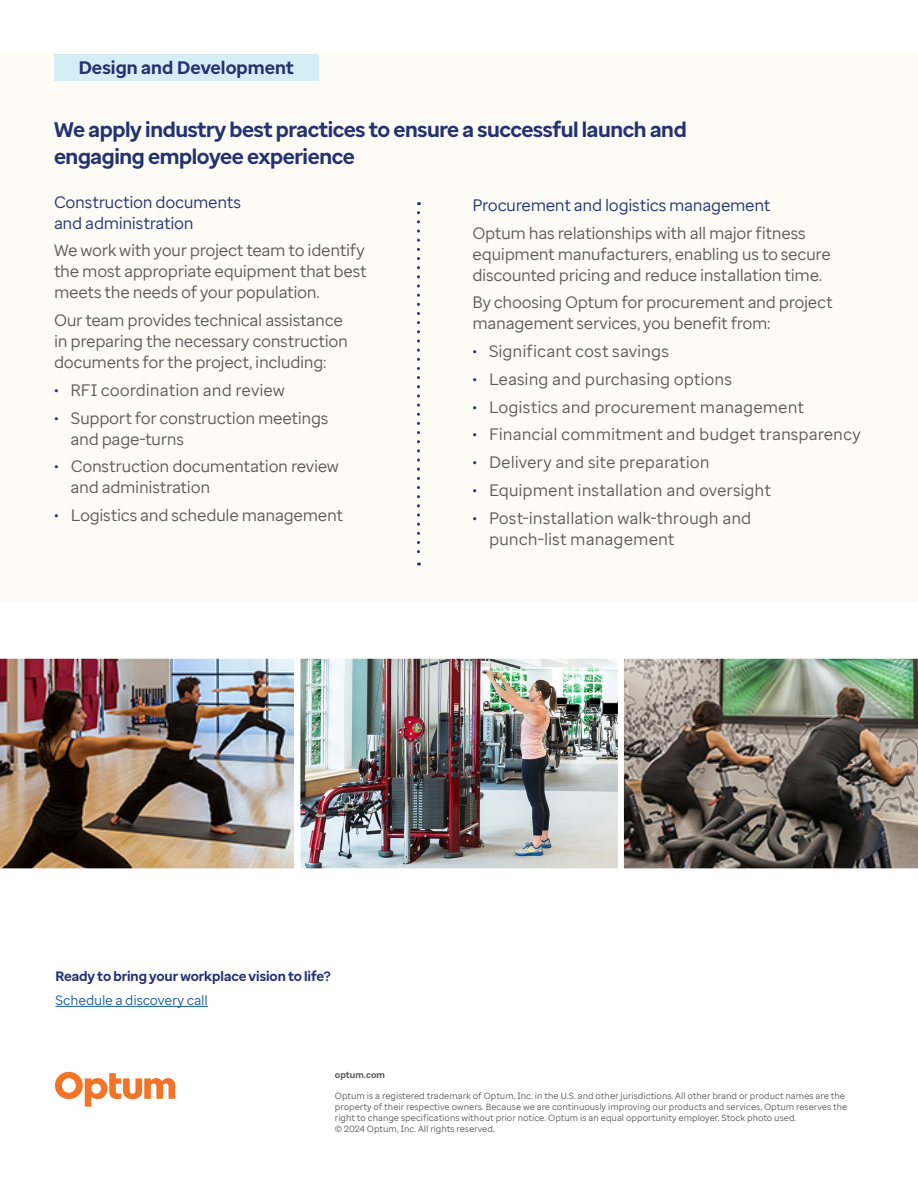
<style>
.page{position:relative;width:918px;height:1188px;background:#fff}
.page>*{position:absolute;margin:0;border:0;box-sizing:border-box;transform-origin:0 0}
.t1{font:700 21px/27px "Optum Sans";letter-spacing:-.02em;color:#243270}
.t2{font:700 18px "Optum Sans";color:#243270}
.Body_Text{font:16.5px/21px "Optum Sans";letter-spacing:-.02em;color:#5a5b5a}
.Body_Text-2{font:16.5px "Optum Sans";color:#5a5b5a}
.Body_Text-3{font:16.5px/21px "Optum Sans";letter-spacing:-.02em;color:#243270}
.t3{font:700 13.5px/24px "Optum Sans";letter-spacing:-.005em;color:#243270}
.t4{font:9px/10.8px "Optum Sans";color:#5a5b5a}
.t5{font:700 9px "Optum Sans";color:#5a5b5a}
.s1{font-size:15px;color:#243270}
.s2{font-weight:400;color:#175d9e}
</style>
<div class="page">
<div style="left:0;top:52px;width:918px;height:550px;background:#fcfbf6"></div>
<svg style="left:417px;top:213px;width:3px;height:353px"></svg>
<div style="left:54px;top:54px;width:264px;height:27px;background:#d5eef5"></div>
<svg style="left:55px;top:1072px;width:120px;height:35px"></svg>
<hr style="left:56px;top:1006px;width:152px;height:1px;background:#175d9e">
<img style="left:301px;top:660px;width:316px;height:207px">
<img style="left:0;top:658px;width:294px;height:211px">
<div style="left:294px;top:653px;width:330px;height:221px;border:6px solid #fff"></div>
<img style="left:618px;top:653px;width:300px;height:221px">
<p class="t2" style="left:79px;top:56px;width:217px">Design and Development</p>
<p class="t1" style="left:54px;top:116px;width:634px">We apply industry best practices to ensure a successful launch and engaging employee experience</p>
<p class="Body_Text-3" style="left:54px;top:191px;width:189px">Construction documents and administration</p>
<p class="Body_Text" style="left:54px;top:240px;width:314px">We work with your project team to identify the most appropriate equipment that best meets the needs of your population.</p>
<p class="Body_Text" style="left:54px;top:310px;width:296px">Our team provides technical assistance in preparing the necessary construction documents for the project, including:</p>
<p class="Body_Text-2" style="left:54px;top:379px;width:233px"><span class="s1">•</span> RFI coordination and review</p>
<p class="Body_Text" style="left:70px;top:407px;width:260px;text-indent:-16px"><span class="s1">•</span> Support for construction meetings and page-turns</p>
<p class="Body_Text" style="left:70px;top:456px;width:270px;text-indent:-16px"><span class="s1">•</span> Construction documentation review and administration</p>
<p class="Body_Text" style="left:54px;top:505px;width:291px"><span class="s1">•</span> Logistics and schedule management</p>
<p class="Body_Text-3" style="left:472px;top:194px;width:299px">Procurement and logistics management</p>
<p class="Body_Text" style="left:472px;top:222px;width:360px">Optum has relationships with all major fitness equipment manufacturers, enabling us to secure discounted pricing and reduce installation time.</p>
<p class="Body_Text" style="left:472px;top:292px;width:362px">By choosing Optum for procurement and project management services, you benefit from:</p>
<p class="Body_Text" style="left:472px;top:341px;width:198px"><span class="s1">•</span> Significant cost savings</p>
<p class="Body_Text" style="left:472px;top:368px;width:261px"><span class="s1">•</span> Leasing and purchasing options</p>
<p class="Body_Text-2" style="left:472px;top:396px;width:333px"><span class="s1">•</span> Logistics and procurement management</p>
<p class="Body_Text-2" style="left:472px;top:424px;width:390px"><span class="s1">•</span> Financial commitment and budget transparency</p>
<p class="Body_Text-2" style="left:472px;top:452px;width:239px"><span class="s1">•</span> Delivery and site preparation</p>
<p class="Body_Text" style="left:472px;top:479px;width:300px"><span class="s1">•</span> Equipment installation and oversight</p>
<p class="Body_Text" style="left:489px;top:507px;width:264px;text-indent:-16px"><span class="s1">•</span> Post-installation walk-through and punch-list management</p>
<p class="t3" style="left:56px;top:964px;width:277px">Ready to bring your workplace vision to life?<br><span class="s2">Schedule a discovery call</span></p>
<p class="t5" style="left:335px;top:1069px;width:52px">optum.com</p>
<p class="t4" style="left:335px;top:1091px;width:514px">Optum is a registered trademark of Optum, Inc. in the U.S. and other jurisdictions. All other brand or product names are the property of their respective owners. Because we are continuously improving our products and services, Optum reserves the right to change specifications without prior notice. Optum is an equal opportunity employer. Stock photo used.</p>
<p class="t4" style="left:335px;top:1123px;width:161px">© 2024 Optum, Inc. All rights reserved.</p>
</div>
